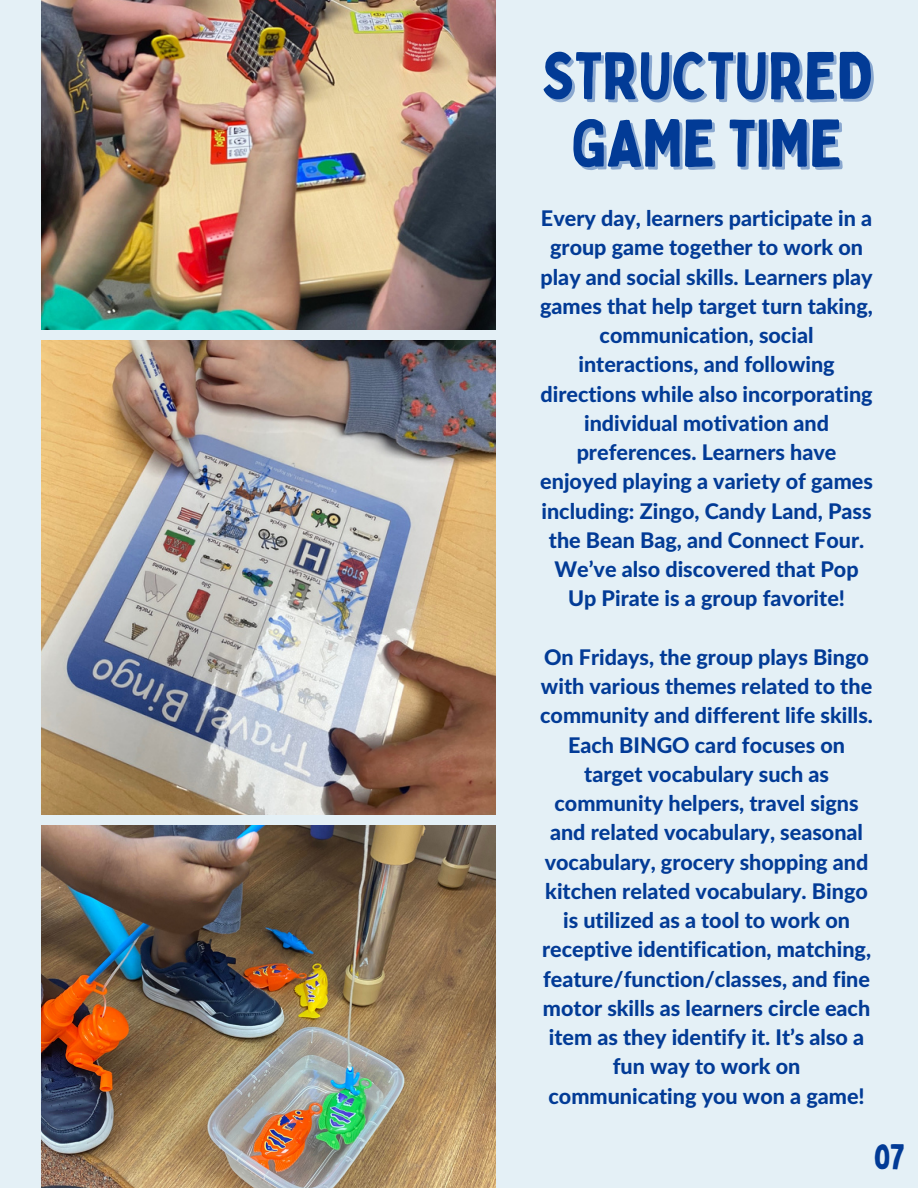
<style>
.page{position:relative;width:918px;height:1188px;background:#e4f0f6}
.page>*{position:absolute;margin:0;border:0;box-sizing:border-box;transform-origin:0 0}
.t1{font:65.55px "Bobby Jones";color:#023b96}
.t2{font:35.25px "Bobby Jones";color:#023b96}
.t3{font:800 21.6px/29.2px "Lato Latin";color:#023b96;text-align:center}
</style>
<div class="page">
<img style="left:41px;top:0;width:455px;height:329px">
<img style="left:41px;top:341px;width:455px;height:473px">
<img style="left:41px;top:825px;width:455px;height:363px">
<p class="t1" style="left:541px;top:34px;width:333px">STRUCTURED</p>
<p class="t1" style="left:571px;top:102px;width:273px">GAME TIME</p>
<h1 class="t3" style="left:540px;top:205px;width:334px">Every day, learners participate in a group game together to work on play and social skills. Learners play games that help target turn taking, communication, social interactions, and following directions while also incorporating individual motivation and preferences. Learners have enjoyed playing a variety of games including: Zingo, Candy Land, Pass the Bean Bag, and Connect Four.<br>We’ve also discovered that Pop<br>Up Pirate is a group favorite!</h1>
<p class="t3" style="left:540px;top:644px;width:334px">On Fridays, the group plays Bingo with various themes related to the community and different life skills.<br>Each BINGO card focuses on target vocabulary such as community helpers, travel signs and related vocabulary, seasonal vocabulary, grocery shopping and kitchen related vocabulary. Bingo is utilized as a tool to work on receptive identification, matching, feature/function/classes, and fine motor skills as learners circle each item as they identify it. It’s also a fun way to work on communicating you won a game!</p>
<h2 class="t2" style="left:874px;top:1134px;width:32px">07</h2>
</div>
